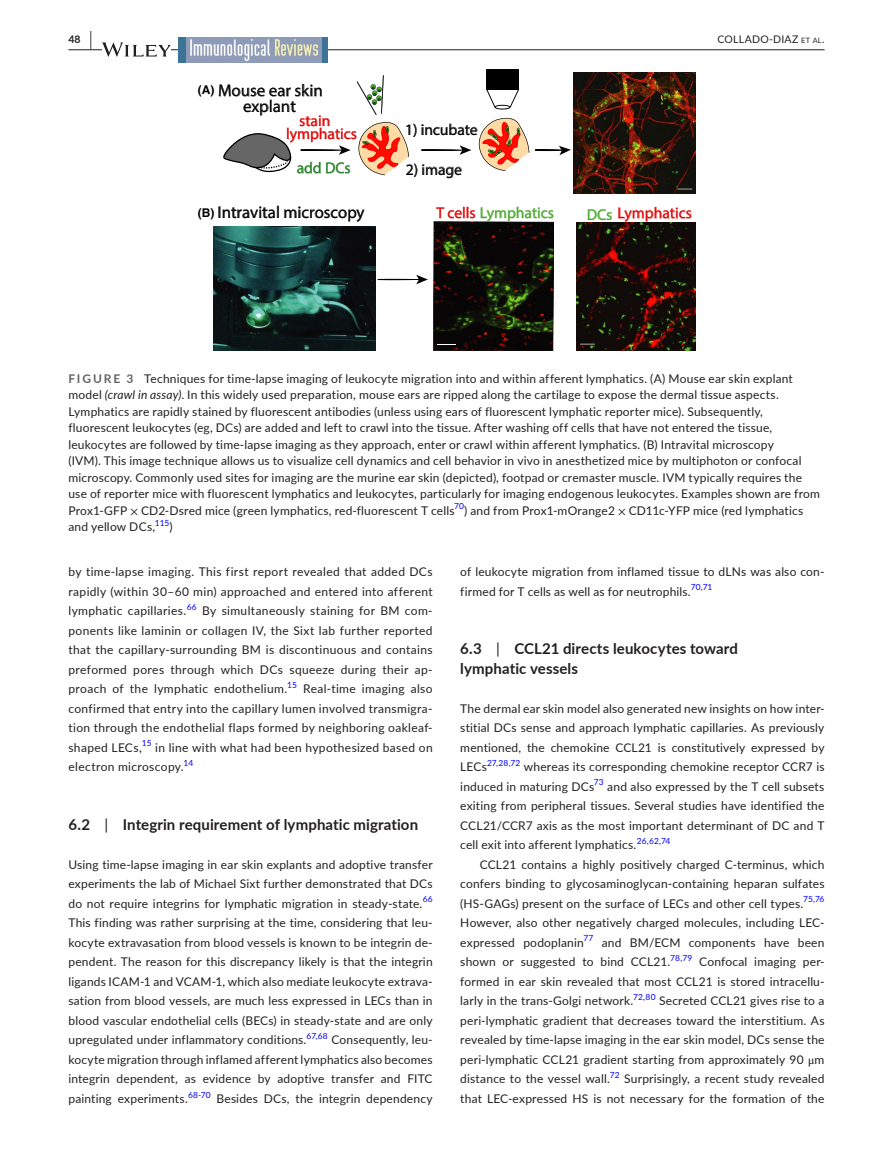
<style>
.page{position:relative;width:893px;height:1174px;background:#fff}
.page>*{position:absolute;margin:0;border:0;box-sizing:border-box;transform-origin:0 0}
.t1{font:16.8px/15.6px "Myriad Pro";color:#000;text-align:center}
.t2{font:15.6px/12.9px "Myriad Pro";color:#cf0001}
.t3{font:15.6px "Myriad Pro";color:#000}
.t4{font:15.6px "Myriad Pro";color:#4bab27}
.t5{font:15.6px "Myriad Pro";color:#247c26}
.t6{font:700 15px/19.5px "Lato";letter-spacing:.005em;color:#231f20}
.t7{font:12px/19.5px "Lato";letter-spacing:.015em;color:#231f20;text-align:justify}
.t8{font:700 12px "Helvetica";color:#000}
.t9{font:10.5px "Lato";letter-spacing:.025em;color:#231f20}
.t10{font:700 10.5px "Lato";color:#231f20}
.t11{font:8.4px "Lato";letter-spacing:.005em;color:#00f}
.s1{font-size:19.5px}
.s2{font-size:7.35px}
.s3{color:#cf0001}
.s4{color:#4bab27}
.s5{font-weight:700;color:#636366}
.s6{font-style:italic}
.s7{font-family:"STIX"}
.s8{font-weight:400}
</style>
<div class="page">
<hr style="left:68px;top:49px;width:756px;height:1px;background:#231f20">
<svg style="left:102px;top:42px;width:69px;height:15px"></svg>
<div style="left:178px;top:37px;width:149px;height:25px;background:#8f9cb9"></div>
<div style="left:178px;top:37px;width:8px;height:25px;background:#3c7396"></div>
<div style="left:322px;top:37px;width:5px;height:25px;background:#3c7396"></div>
<img style="left:191px;top:39px;width:126px;height:22px">
<img style="left:213px;top:226px;width:162px;height:124px">
<img style="left:577px;top:222px;width:118px;height:128px">
<svg style="left:436px;top:207px;width:39px;height:11px"></svg>
<svg style="left:619px;top:207px;width:72px;height:15px"></svg>
<svg style="left:481px;top:207px;width:72px;height:15px"></svg>
<svg style="left:588px;top:209px;width:24px;height:11px"></svg>
<svg style="left:219px;top:75px;width:310px;height:103px"></svg>
<img style="left:434px;top:222px;width:120px;height:128px">
<div style="left:486px;top:69px;width:33px;height:21px;background:#000"></div>
<img style="left:574px;top:72px;width:121px;height:122px">
<svg style="left:535px;top:146px;width:36px;height:9px"></svg>
<svg style="left:219px;top:206px;width:145px;height:16px"></svg>
<svg style="left:377px;top:275px;width:51px;height:9px"></svg>
<svg style="left:437px;top:344px;width:18px;height:1px"></svg>
<svg style="left:580px;top:344px;width:15px;height:1px"></svg>
<svg style="left:677px;top:189px;width:15px;height:1px"></svg>
<p class="t10" style="left:68px;top:31px;width:25px">48 <span class="s1">|</span></p>
<p class="t9" style="left:718px;top:31px;width:108px">COLLADO-DIAZ <span class="s2">et al</span>.</p>
<h1 class="t1" style="left:218px;top:83px;width:106px">Mouse ear skin explant</h1>
<p class="t8" style="left:198px;top:82px;width:18px">(A)</p>
<h2 class="t2" style="left:286px;top:114px;width:72px;text-indent:13px">stain lymphatics</h2>
<h2 class="t3" style="left:405px;top:120px;width:74px">1) incubate</h2>
<h2 class="t3" style="left:406px;top:160px;width:58px">2) image</h2>
<h2 class="t4" style="left:436px;top:203px;width:119px"><span class="s3">T cells</span> Lymphatics</h2>
<h2 class="t2" style="left:587px;top:206px;width:106px"><span class="s4">DCs</span> Lymphatics</h2>
<h2 class="t5" style="left:297px;top:158px;width:55px">add DCs</h2>
<h1 class="t1" style="left:218px;top:204px;width:148px">Intravital microscopy</h1>
<p class="t8" style="left:198px;top:205px;width:18px">(B)</p>
<p class="t7" style="left:68px;top:369px;width:753px;line-height:16.5px;text-align:left"><span class="s5">FIGURE 3</span> Techniques for time-lapse imaging of leukocyte migration into and within afferent lymphatics. (A) Mouse ear skin explant model <span class="s6">(crawl in assay)</span>. In this widely used preparation, mouse ears are ripped along the cartilage to expose the dermal tissue aspects.<br>Lymphatics are rapidly stained by fluorescent antibodies (unless using ears of fluorescent lymphatic reporter mice). Subsequently, fluorescent leukocytes (eg, DCs) are added and left to crawl into the tissue. After washing off cells that have not entered the tissue, leukocytes are followed by time-lapse imaging as they approach, enter or crawl within afferent lymphatics. (B) Intravital microscopy<br>(IVM). This image technique allows us to visualize cell dynamics and cell behavior in vivo in anesthetized mice by multiphoton or confocal microscopy. Commonly used sites for imaging are the murine ear skin (depicted), footpad or cremaster muscle. IVM typically requires the use of reporter mice with fluorescent lymphatics and leukocytes, particularly for imaging endogenous leukocytes. Examples shown are from Prox1-GFP <span class="s7">×</span> CD2-Dsred mice (green lymphatics, red-fluorescent T cells<sup>70</sup>) and from Prox1-mOrange2 <span class="s7">×</span> CD11c-YFP mice (red lymphatics and yellow DCs,</p>
<p class="t11" style="left:155px;top:517px;width:16px">115</p>
<p class="t7" style="left:170px;top:516px;width:5px">)</p>
<p class="t7" style="left:68px;top:561px;width:366px">by time-lapse imaging. This first report revealed that added DCs rapidly (within 30–60 min) approached and entered into afferent lymphatic capillaries.</p>
<p class="t11" style="left:187px;top:601px;width:12px">66</p>
<p class="t7" style="left:68px;top:600px;width:366px;text-indent:134px">By simultaneously staining for BM com&shy;ponents like laminin or collagen IV, the Sixt lab further reported that the capillary-surrounding BM is discontinuous and contains preformed pores through which DCs squeeze during their ap&shy;proach of the lymphatic endothelium.</p>
<p class="t11" style="left:287px;top:679px;width:11px">15</p>
<p class="t7" style="left:68px;top:678px;width:366px;text-indent:235px">Real-time imaging also confirmed that entry into the capillary lumen involved transmigra&shy;tion through the endothelial flaps formed by neighboring oakleaf&shy;shaped LECs,</p>
<p class="t11" style="left:142px;top:737px;width:11px">15</p>
<p class="t7" style="left:68px;top:737px;width:366px;text-indent:87px">in line with what had been hypothesized based on electron microscopy.</p>
<p class="t11" style="left:184px;top:757px;width:11px">14</p>
<p class="t6" style="left:68px;top:814px;width:351px">6.2 <span class="s8">|</span> Integrin requirement of lymphatic migration</p>
<p class="t7" style="left:68px;top:854px;width:366px">Using time-lapse imaging in ear skin explants and adoptive transfer experiments the lab of Michael Sixt further demonstrated that DCs do not require integrins for lymphatic migration in steady-state.</p>
<p class="t11" style="left:423px;top:893px;width:11px">66</p>
<p class="t7" style="left:68px;top:912px;width:366px">This finding was rather surprising at the time, considering that leu&shy;kocyte extravasation from blood vessels is known to be integrin de&shy;pendent. The reason for this discrepancy likely is that the integrin ligands ICAM-1 and VCAM-1, which also mediate leukocyte extrava&shy;sation from blood vessels, are much less expressed in LECs than in blood vascular endothelial cells (BECs) in steady-state and are only upregulated under inflammatory conditions.<sup>67,68</sup> Consequently, leu&shy;kocyte migration through inflamed afferent lymphatics also becomes integrin dependent, as evidence by adoptive transfer and FITC painting experiments.<sup>68-70</sup> Besides DCs, the integrin dependency</p>
<p class="t7" style="left:460px;top:561px;width:366px">of leukocyte migration from inflamed tissue to dLNs was also con&shy;firmed for T cells as well as for neutrophils.</p>
<p class="t11" style="left:691px;top:581px;width:23px">70,71</p>
<p class="t6" style="left:460px;top:638px;width:279px">6.3 <span class="s8">|</span> CCL21 directs leukocytes toward lymphatic vessels</p>
<p class="t7" style="left:460px;top:698px;width:366px">The dermal ear skin model also generated new insights on how inter&shy;stitial DCs sense and approach lymphatic capillaries. As previously mentioned, the chemokine CCL21 is constitutively expressed by LECs</p>
<p class="t11" style="left:487px;top:757px;width:35px">27,28,72</p>
<p class="t7" style="left:460px;top:756px;width:366px;text-indent:64px">whereas its corresponding chemokine receptor CCR7 is induced in maturing DCs</p>
<p class="t11" style="left:594px;top:776px;width:11px">73</p>
<p class="t7" style="left:460px;top:776px;width:366px;text-indent:147px">and also expressed by the T cell subsets exiting from peripheral tissues. Several studies have identified the CCL21/CCR7 axis as the most important determinant of DC and T cell exit into afferent lymphatics.</p>
<p class="t11" style="left:637px;top:835px;width:35px">26,62,74</p>
<p class="t7" style="left:460px;top:854px;width:366px;text-indent:20px">CCL21 contains a highly positively charged C-terminus, which confers binding to glycosaminoglycan-containing heparan sulfates (HS-GAGs) present on the surface of LECs and other cell types.</p>
<p class="t11" style="left:803px;top:893px;width:23px">75,76</p>
<p class="t7" style="left:460px;top:912px;width:366px">However, also other negatively charged molecules, including LEC&shy;expressed podoplanin</p>
<p class="t11" style="left:583px;top:932px;width:11px">77</p>
<p class="t7" style="left:460px;top:932px;width:366px;text-indent:142px">and BM/ECM components have been shown or suggested to bind CCL21.</p>
<p class="t11" style="left:670px;top:952px;width:23px">78,79</p>
<p class="t7" style="left:460px;top:951px;width:366px;text-indent:239px">Confocal imaging per&shy;formed in ear skin revealed that most CCL21 is stored intracellu&shy;larly in the trans-Golgi network.<sup>72,80</sup> Secreted CCL21 gives rise to a peri-lymphatic gradient that decreases toward the interstitium. As revealed by time-lapse imaging in the ear skin model, DCs sense the peri-lymphatic CCL21 gradient starting from approximately 90 <span class="s7">μ</span>m distance to the vessel wall.<sup>72</sup> Surprisingly, a recent study revealed that LEC-expressed HS is not necessary for the formation of the</p>
</div>
